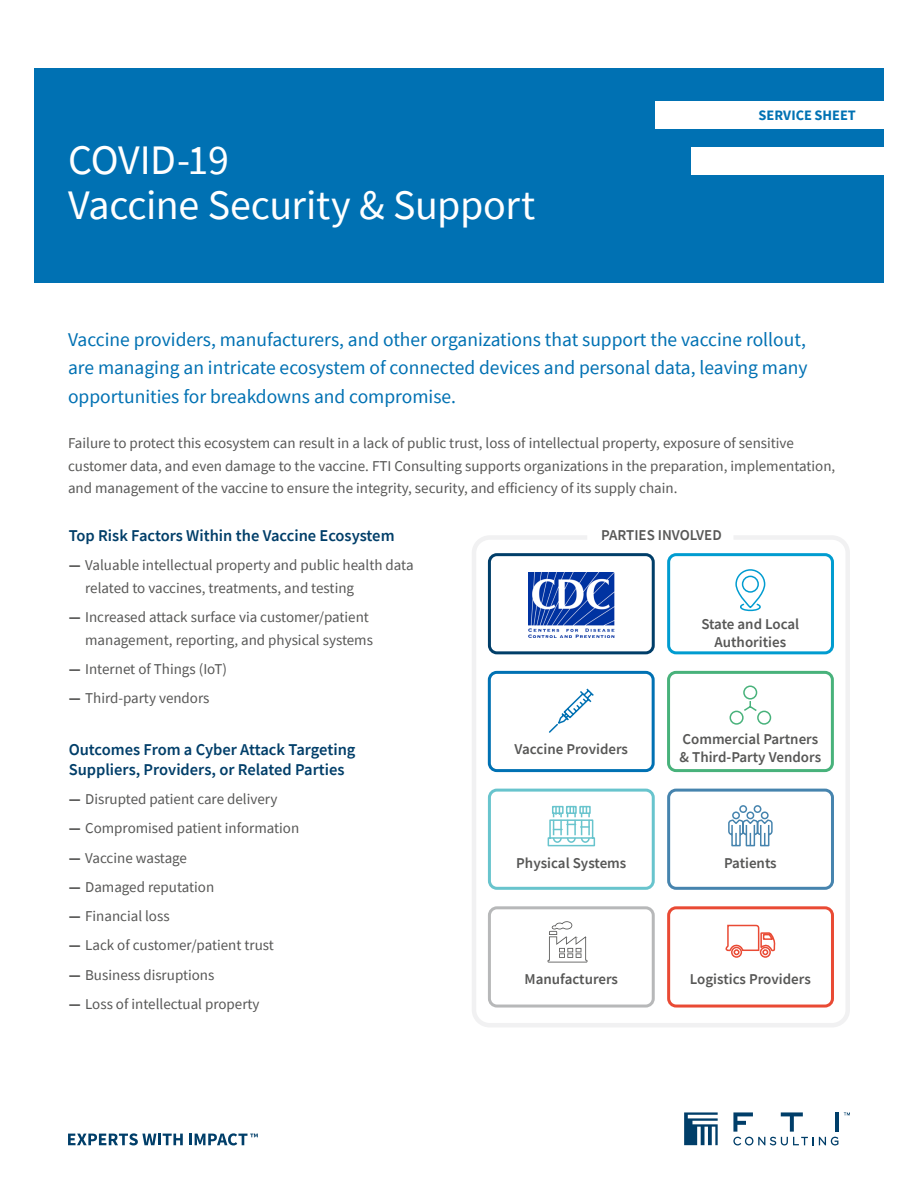
<style>
.page{position:relative;width:918px;height:1188px;background:#fff}
.page>*{position:absolute;margin:0;border:0;box-sizing:border-box;transform-origin:0 0}
.Headline-NoPhoto{font:42px/45px "Source Sans Pro";letter-spacing:-.01em;color:#fff}
.Body_Copy{font:19.5px/28.5px "Source Sans Pro";color:#0071b3;text-align:justify}
.Body_Copy-2{font:600 16.5px/19.8px "Source Sans Pro";color:#003e69}
.Body_Copy-3{font:15px/22.5px "Source Sans Pro";color:#575756}
.Body_Copy-4{font:600 15px/18px "Source Sans Pro";color:#575756}
.Label{font:700 14.4px "Source Sans Pro";color:#0071b3}
.s1{font-weight:700}
</style>
<div class="page">
<svg style="left:68px;top:1133px;width:115px;height:12px"></svg>
<svg style="left:189px;top:1133px;width:69px;height:12px"></svg>
<svg style="left:684px;top:1112px;width:34px;height:33px"></svg>
<svg style="left:844px;top:1112px;width:6px;height:3px"></svg>
<hr style="left:835px;top:1112px;width:4px;height:20px;background:#003e69">
<svg style="left:733px;top:1112px;width:105px;height:33px"></svg>
<div style="left:472px;top:535px;width:378px;height:492px;border:4px solid #f1f1f2;border-radius:16px"></div>
<div style="left:34px;top:68px;width:850px;height:195px;background:#0071b3"></div>
<div style="left:34px;top:83px;width:850px;height:199px;background:#0071b3"></div>
<div style="left:655px;top:101px;width:229px;height:28px;background:#fff"></div>
<div style="left:691px;top:147px;width:193px;height:27px;background:#fff"></div>
<img style="left:528px;top:573px;width:86px;height:64px">
<div style="left:735px;top:569px;width:30px;height:39px;border:2px solid #009cd0;border-radius:14px"></div>
<svg style="left:738px;top:602px;width:23px;height:10px"></svg>
<div style="left:742px;top:576px;width:17px;height:17px;border:2px solid #009cd0;border-radius:50%"></div>
<svg style="left:729px;top:685px;width:43px;height:40px"></svg>
<svg style="left:547px;top:805px;width:49px;height:42px"></svg>
<svg style="left:549px;top:688px;width:45px;height:45px"></svg>
<svg style="left:728px;top:805px;width:45px;height:42px"></svg>
<svg style="left:548px;top:921px;width:39px;height:42px"></svg>
<div style="left:488px;top:553px;width:167px;height:101px;border:3px solid #003e69;border-radius:8px"></div>
<div style="left:488px;top:671px;width:167px;height:101px;border:3px solid #0071b3;border-radius:8px"></div>
<div style="left:488px;top:789px;width:167px;height:101px;border:3px solid #68c4cd;border-radius:8px"></div>
<div style="left:488px;top:906px;width:167px;height:102px;border:3px solid #b7b8b9;border-radius:8px"></div>
<div style="left:667px;top:553px;width:167px;height:101px;border:3px solid #009cd0;border-radius:8px"></div>
<div style="left:667px;top:671px;width:167px;height:101px;border:3px solid #48b27b;border-radius:8px"></div>
<div style="left:667px;top:789px;width:167px;height:101px;border:3px solid #4684ae;border-radius:8px"></div>
<div style="left:667px;top:906px;width:167px;height:102px;border:3px solid #e94a34;border-radius:8px"></div>
<svg style="left:725px;top:924px;width:51px;height:34px"></svg>
<p class="Headline-NoPhoto" style="left:68px;top:138px;width:469px">COVID-19<br>Vaccine Security &amp; Support</p>
<p class="Label" style="left:758px;top:105px;width:99px">SERVICE SHEET</p>
<p class="Body_Copy" style="left:68px;top:325px;width:741px">Vaccine providers, manufacturers, and other organizations that support the vaccine rollout, are managing an intricate ecosystem of connected devices and personal data, leaving many opportunities for breakdowns and compromise.</p>
<p class="Body_Copy-3" style="left:68px;top:432px;width:769px">Failure to protect this ecosystem can result in a lack of public trust, loss of intellectual property, exposure of sensitive customer data, and even damage to the vaccine. FTI Consulting supports organizations in the preparation, implementation, and management of the vaccine to ensure the integrity, security, and efficiency of its supply chain.</p>
<p class="Body_Copy-2" style="left:69px;top:526px;width:327px">Top Risk Factors Within the Vaccine Ecosystem</p>
<p class="Body_Copy-3" style="left:85px;top:554px;width:330px;text-indent:-16px"><span class="s1">—</span> Valuable intellectual property and public health data related to vaccines, treatments, and testing</p>
<p class="Body_Copy-3" style="left:69px;top:606px;width:306px;text-align:right"><span class="s1">—</span> Increased attack surface via customer/patient management, reporting, and physical systems</p>
<p class="Body_Copy-3" style="left:69px;top:658px;width:160px"><span class="s1">—</span> Internet of Things (IoT)</p>
<p class="Body_Copy-3" style="left:69px;top:687px;width:142px"><span class="s1">—</span> Third-party vendors</p>
<p class="Body_Copy-2" style="left:69px;top:740px;width:288px">Outcomes From a Cyber Attack Targeting<br>Suppliers, Providers, or Related Parties</p>
<p class="Body_Copy-3" style="left:69px;top:788px;width:210px"><span class="s1">—</span> Disrupted patient care delivery</p>
<p class="Body_Copy-3" style="left:69px;top:817px;width:232px"><span class="s1">—</span> Compromised patient information</p>
<p class="Body_Copy-3" style="left:69px;top:846px;width:120px"><span class="s1">—</span> Vaccine wastage</p>
<p class="Body_Copy-3" style="left:69px;top:876px;width:147px"><span class="s1">—</span> Damaged reputation</p>
<p class="Body_Copy-3" style="left:69px;top:905px;width:103px"><span class="s1">—</span> Financial loss</p>
<p class="Body_Copy-3" style="left:69px;top:934px;width:207px"><span class="s1">—</span> Lack of customer/patient trust</p>
<p class="Body_Copy-3" style="left:69px;top:963px;width:147px"><span class="s1">—</span> Business disruptions</p>
<p class="Body_Copy-3" style="left:69px;top:993px;width:192px"><span class="s1">—</span> Loss of intellectual property</p>
<p class="Body_Copy-4" style="left:601px;top:526px;width:122px">PARTIES INVOLVED</p>
<p class="Body_Copy-4" style="left:701px;top:615px;width:99px;text-align:center">State and Local<br>Authorities</p>
<p class="Body_Copy-4" style="left:680px;top:730px;width:143px">Commercial Partners &amp; Third-Party Vendors</p>
<p class="Body_Copy-4" style="left:515px;top:740px;width:115px">Vaccine Providers</p>
<p class="Body_Copy-4" style="left:516px;top:854px;width:112px">Physical Systems</p>
<p class="Body_Copy-4" style="left:724px;top:854px;width:54px">Patients</p>
<p class="Body_Copy-4" style="left:525px;top:970px;width:95px">Manufacturers</p>
<p class="Body_Copy-4" style="left:690px;top:970px;width:122px">Logistics Providers</p>
</div>
